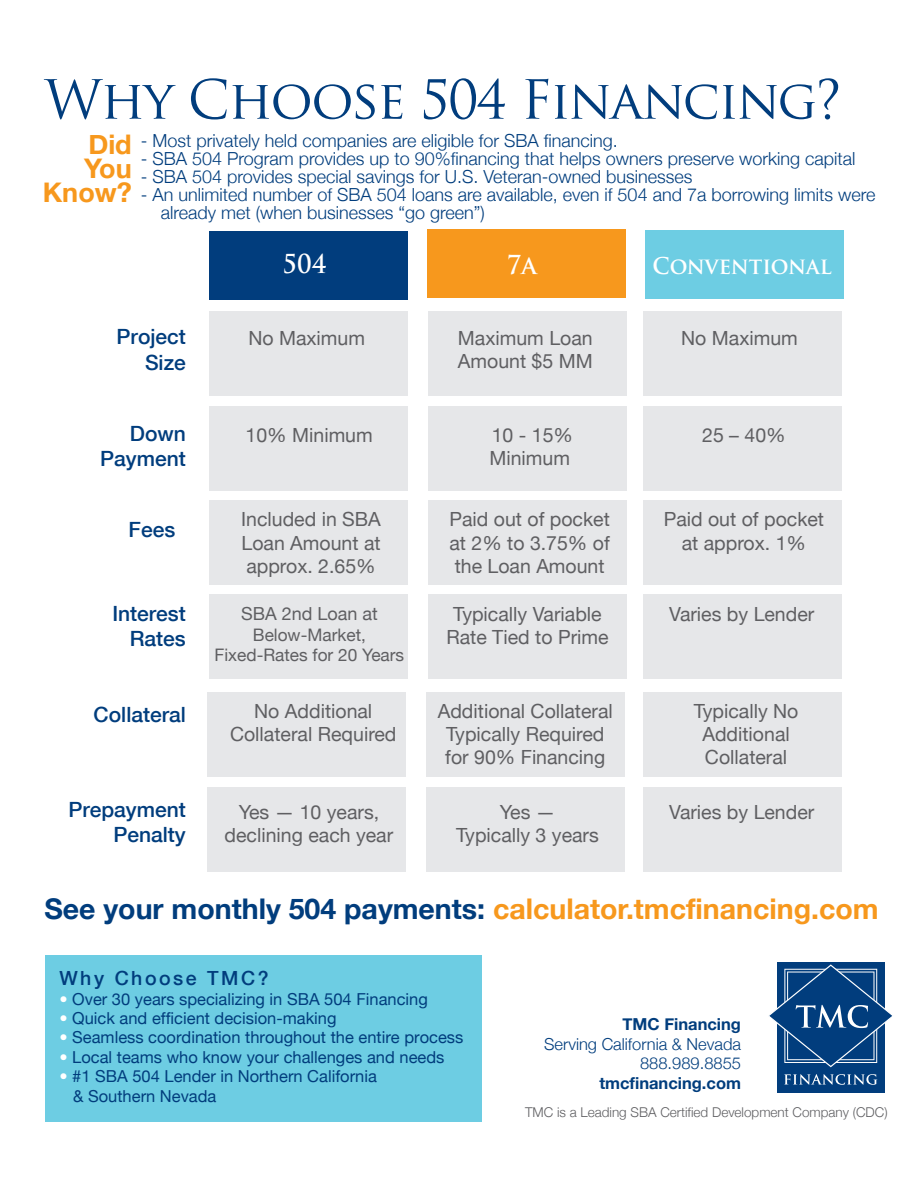
<style>
.page{position:relative;width:918px;height:1188px;background:#fff}
.page>*{position:absolute;margin:0;border:0;box-sizing:border-box;transform-origin:0 0}
.t1{font:52.5px "Trajan Pro";letter-spacing:-.03em;color:#013d7d}
.t2{font:700 28.5px "Helvetica Neue";color:#f7981d}
.t3{font:700 27px/24px "Helvetica Neue";color:#f7981d;text-align:right}
.t4{font:700 25.5px "Trajan Pro";color:#fff;scale:.96 1}
.t5{font:700 22.5px "Trajan Pro";color:#fff;scale:.96 1}
.t6{font:500 21px/25.2px "Helvetica Neue";color:#013d7d;text-align:right}
.t7{font:19.5px/23.4px "Helvetica Neue";color:#5f5f62;text-align:center}
.t8{font:500 19.5px "Helvetica Neue";letter-spacing:.13em;color:#013d7d}
.t9{font:300 18px/18px "Helvetica Neue";color:#013d7d}
.t10{font:18px "Helvetica Neue";color:#5f5f62}
.t11{font:17.25px/20.7px "Helvetica Neue";color:#5f5f62;text-align:center}
.t12{font:16.5px/19.8px "Helvetica Neue";color:#013d7d}
.t13{font:300 16.5px/19.5px "Helvetica Neue";color:#013d7d;text-align:right}
.t14{font:700 16.5px "Helvetica Neue";color:#013d7d}
.t15{font:300 13.5px "Helvetica Neue";color:#5f5f62}
.s1{color:#013d7d}
.s2{font-weight:300;color:#fff}
</style>
<div class="page">
<div style="left:210px;top:312px;width:198px;height:84px;background:#e6e7e9"></div>
<div style="left:428px;top:312px;width:199px;height:84px;background:#e6e7e9"></div>
<div style="left:643px;top:312px;width:199px;height:84px;background:#e6e7e9"></div>
<div style="left:210px;top:500px;width:198px;height:84px;background:#e6e7e9"></div>
<div style="left:428px;top:500px;width:199px;height:84px;background:#e6e7e9"></div>
<div style="left:643px;top:500px;width:199px;height:84px;background:#e6e7e9"></div>
<div style="left:210px;top:595px;width:198px;height:84px;background:#e6e7e9"></div>
<div style="left:428px;top:595px;width:199px;height:84px;background:#e6e7e9"></div>
<div style="left:643px;top:595px;width:199px;height:84px;background:#e6e7e9"></div>
<div style="left:210px;top:406px;width:198px;height:85px;background:#e6e7e9"></div>
<div style="left:428px;top:406px;width:199px;height:85px;background:#e6e7e9"></div>
<div style="left:643px;top:406px;width:199px;height:85px;background:#e6e7e9"></div>
<div style="left:208px;top:692px;width:198px;height:85px;background:#e6e7e9"></div>
<div style="left:426px;top:692px;width:198px;height:85px;background:#e6e7e9"></div>
<div style="left:643px;top:692px;width:199px;height:85px;background:#e6e7e9"></div>
<div style="left:208px;top:787px;width:198px;height:85px;background:#e6e7e9"></div>
<div style="left:426px;top:787px;width:198px;height:85px;background:#e6e7e9"></div>
<div style="left:643px;top:787px;width:199px;height:85px;background:#e6e7e9"></div>
<div style="left:45px;top:955px;width:437px;height:166px;background:#6dcde3"></div>
<div style="left:777px;top:962px;width:108px;height:131px;background:#013d7d"></div>
<svg style="left:784px;top:1074px;width:93px;height:11px"></svg>
<svg style="left:769px;top:964px;width:124px;height:103px"></svg>
<div style="left:209px;top:231px;width:198px;height:69px;background:#013d7d"></div>
<div style="left:427px;top:230px;width:199px;height:68px;background:#f7981d"></div>
<div style="left:645px;top:231px;width:199px;height:68px;background:#6dcde3"></div>
<h1 class="t1" style="left:44px;top:66px;width:798px">Why Choose 504 Financing?</h1>
<p class="t9" style="left:141px;top:131px;width:479px">- Most privately held companies are eligible for SBA financing.</p>
<p class="t9" style="left:141px;top:149px;width:716px">- SBA 504 Program provides up to 90%financing that helps owners preserve working capital</p>
<p class="t9" style="left:141px;top:167px;width:553px">- SBA 504 provides special savings for U.S. Veteran-owned businesses</p>
<p class="t9" style="left:161px;top:185px;width:716px;text-indent:-20px">- An unlimited number of SBA 504 loans are available, even if 504 and 7a borrowing limits were already met (when businesses “go green”)</p>
<h3 class="t3" style="left:43px;top:131px;width:90px">Did<br>You<br>Know?</h3>
<p class="t6" style="left:117px;top:324px;width:71px">Project<br>Size</p>
<p class="t6" style="left:100px;top:420px;width:87px">Down<br>Payment</p>
<p class="t6" style="left:129px;top:517px;width:48px">Fees</p>
<p class="t6" style="left:112px;top:601px;width:75px">Interest<br>Rates</p>
<p class="t6" style="left:94px;top:701px;width:94px">Collateral</p>
<p class="t6" style="left:68px;top:796px;width:119px">Prepayment<br>Penalty</p>
<h3 class="t4" style="left:283px;top:248px;width:47px">504</h3>
<h3 class="t4" style="left:507px;top:249px;width:33px">7A</h3>
<p class="t5" style="left:652px;top:252px;width:188px">CONVENTIONAL</p>
<p class="t7" style="left:248px;top:326px;width:118px">No Maximum</p>
<p class="t7" style="left:458px;top:326px;width:136px;text-align:left">Maximum Loan<br>Amount $5 MM</p>
<p class="t7" style="left:681px;top:326px;width:118px">No Maximum</p>
<p class="t7" style="left:246px;top:423px;width:129px">10% Minimum</p>
<p class="t7" style="left:489px;top:423px;width:85px;text-align:left">10 - 15%<br>Minimum</p>
<p class="t7" style="left:702px;top:423px;width:85px">25 – 40%</p>
<p class="t7" style="left:241px;top:507px;width:141px;text-align:justify">Included in SBA Loan Amount at approx. 2.65%</p>
<p class="t7" style="left:449px;top:507px;width:162px;text-align:justify">Paid out of pocket at 2% to 3.75% of the Loan Amount</p>
<p class="t7" style="left:664px;top:507px;width:162px">Paid out of pocket at approx. 1%</p>
<p class="t10" style="left:241px;top:603px;width:138px">SBA 2nd Loan at</p>
<p class="t11" style="left:215px;top:624px;width:191px">Below-Market,<br>Fixed-Rates for 20 Years</p>
<p class="t7" style="left:446px;top:602px;width:164px">Typically Variable<br>Rate Tied to Prime</p>
<p class="t7" style="left:669px;top:602px;width:147px">Varies by Lender</p>
<p class="t7" style="left:230px;top:699px;width:168px">No Additional<br>Collateral Required</p>
<p class="t7" style="left:438px;top:699px;width:177px">Additional Collateral<br>Typically Required for 90% Financing</p>
<p class="t7" style="left:694px;top:699px;width:106px">Typically No<br>Additional<br>Collateral</p>
<p class="t7" style="left:225px;top:800px;width:170px">Yes — 10 years, declining each year</p>
<p class="t7" style="left:456px;top:800px;width:144px">Yes —<br>Typically 3 years</p>
<p class="t7" style="left:669px;top:800px;width:147px">Varies by Lender</p>
<h2 class="t2" style="left:44px;top:891px;width:836px"><span class="s1">See your monthly 504 payments:</span> calculator.tmcfinancing.com</h2>
<p class="t8" style="left:59px;top:966px;width:211px">Why Choose TMC?</p>
<p class="t12" style="left:59px;top:989px;width:370px"><span class="s2">•</span> Over 30 years specializing in SBA 504 Financing</p>
<p class="t12" style="left:59px;top:1008px;width:279px"><span class="s2">•</span> Quick and efficient decision-making</p>
<p class="t12" style="left:59px;top:1027px;width:406px"><span class="s2">•</span> Seamless coordination throughout the entire process</p>
<p class="t12" style="left:59px;top:1047px;width:387px"><span class="s2">•</span> Local teams who know your challenges and needs</p>
<p class="t12" style="left:73px;top:1066px;width:305px;text-indent:-14px"><span class="s2">•</span> #1 SBA 504 Lender in Northern California &amp; Southern Nevada</p>
<p class="t14" style="left:623px;top:1014px;width:120px">TMC Financing</p>
<p class="t13" style="left:544px;top:1034px;width:198px">Serving California &amp; Nevada<br>888.989.8855</p>
<p class="t14" style="left:599px;top:1073px;width:143px">tmcfinancing.com</p>
<p class="t15" style="left:525px;top:1104px;width:364px">TMC is a Leading SBA Certified Development Company (CDC)</p>
</div>
